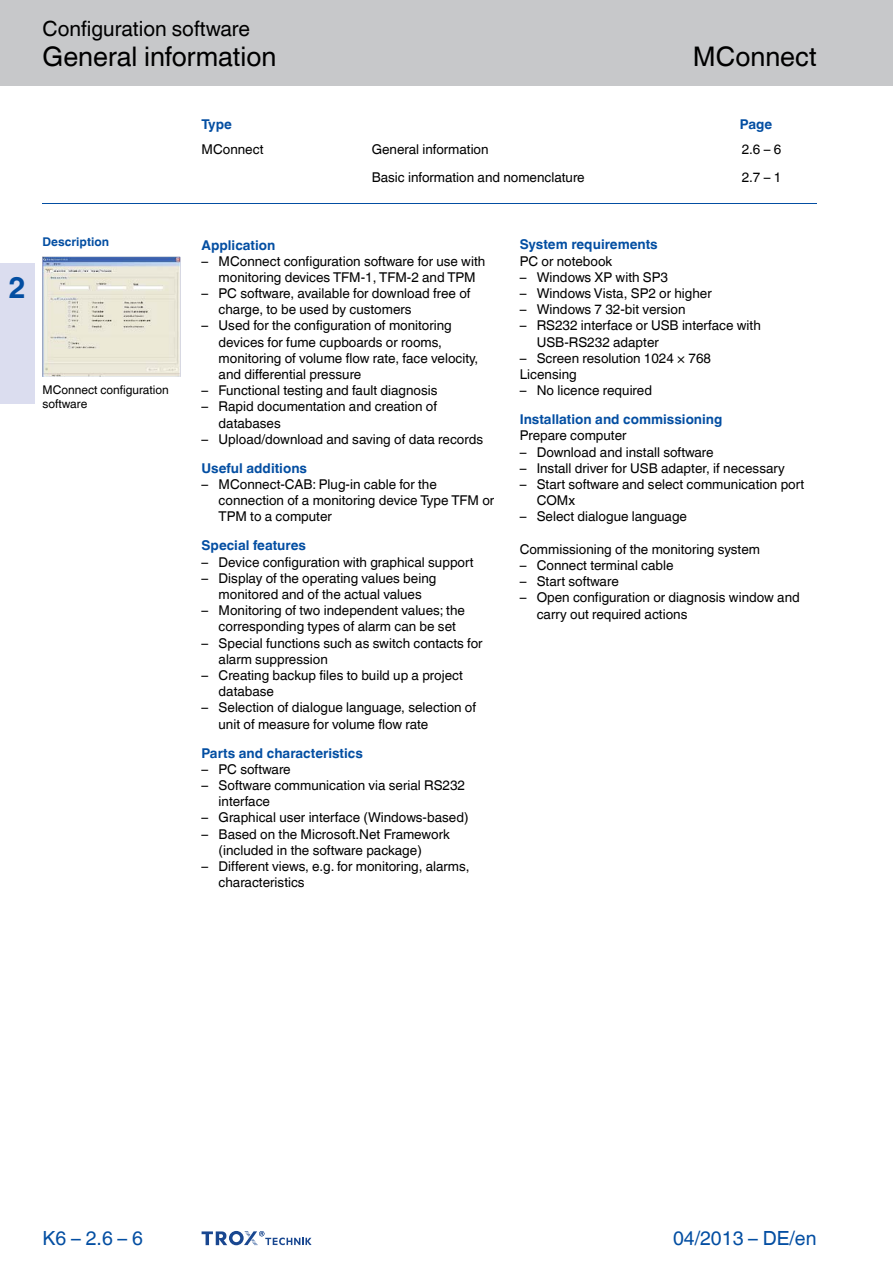
<style>
.page{position:relative;width:893px;height:1263px;background:#fff}
.page>*{position:absolute;margin:0;border:0;box-sizing:border-box;transform-origin:0 0}
.t1{font:700 30px "TROX Helvetica";color:#034ea2}
.t2{font:27px "TROX Helvetica";color:#000}
.t3{font:21px "TROX Helvetica";color:#000}
.t4{font:19.5px "TROX Helvetica";color:#034ea2}
.t5{font:13.5px/16.2px "TROX Helvetica";color:#000}
.t6{font:700 13.5px "TROX Helvetica";color:#034ea2}
.t7{font:12px/14.4px "TROX Helvetica";color:#000}
.t8{font:700 12px "TROX Helvetica";color:#034ea2}
</style>
<div class="page">
<div style="left:0;top:0;width:893px;height:85px;background:#c7c8ca"></div>
<div style="left:0;top:264px;width:34px;height:140px;background:#dbddef"></div>
<hr style="left:43px;top:203px;width:773px;height:1px;background:#034ea2">
<svg style="left:202px;top:1231px;width:110px;height:15px"></svg>
<img style="left:43px;top:257px;width:137px;height:120px">
<h3 class="t3" style="left:43px;top:12px;width:209px">Configuration software</h3>
<h2 class="t2" style="left:43px;top:35px;width:235px">General information</h2>
<h2 class="t2" style="left:693px;top:35px;width:125px">MConnect</h2>
<p class="t6" style="left:740px;top:113px;width:34px">Page</p>
<p class="t6" style="left:202px;top:113px;width:32px">Type</p>
<p class="t5" style="left:202px;top:140px;width:63px">MConnect</p>
<p class="t5" style="left:372px;top:140px;width:118px">General information</p>
<p class="t5" style="left:742px;top:140px;width:41px">2.6 – 6</p>
<p class="t5" style="left:372px;top:168px;width:215px">Basic information and nomenclature</p>
<p class="t5" style="left:742px;top:168px;width:41px">2.7 – 1</p>
<h1 class="t1" style="left:8px;top:263px;width:19px">2</h1>
<p class="t8" style="left:43px;top:232px;width:68px">Description</p>
<p class="t7" style="left:43px;top:381px;width:128px">MConnect configuration software</p>
<p class="t6" style="left:202px;top:234px;width:75px">Application</p>
<p class="t5" style="left:202px;top:251px;width:285px;text-align:center">– MConnect configuration software for use with monitoring devices TFM-1, TFM-2 and TPM</p>
<p class="t5" style="left:219px;top:284px;width:254px;text-indent:-17px">– PC software, available for download free of charge, to be used by customers</p>
<p class="t5" style="left:219px;top:316px;width:261px;text-indent:-17px">– Used for the configuration of monitoring devices for fume cupboards or rooms, monitoring of volume flow rate, face velocity, and differential pressure</p>
<p class="t5" style="left:202px;top:381px;width:237px">– Functional testing and fault diagnosis</p>
<p class="t5" style="left:219px;top:397px;width:220px;text-indent:-17px">– Rapid documentation and creation of databases</p>
<p class="t5" style="left:202px;top:430px;width:283px">– Upload/download and saving of data records</p>
<p class="t6" style="left:202px;top:457px;width:107px">Useful additions</p>
<p class="t5" style="left:219px;top:475px;width:277px;text-indent:-17px">– MConnect-CAB: Plug-in cable for the connection of a monitoring device Type TFM or<br>TPM to a computer</p>
<p class="t6" style="left:202px;top:535px;width:106px">Special features</p>
<p class="t5" style="left:202px;top:552px;width:273px">– Device configuration with graphical support</p>
<p class="t5" style="left:202px;top:569px;width:236px;text-align:center">– Display of the operating values being monitored and of the actual values</p>
<p class="t5" style="left:202px;top:601px;width:265px;text-align:center">– Monitoring of two independent values; the corresponding types of alarm can be set</p>
<p class="t5" style="left:219px;top:633px;width:265px;text-indent:-17px">– Special functions such as switch contacts for alarm suppression</p>
<p class="t5" style="left:219px;top:666px;width:246px;text-indent:-17px">– Creating backup files to build up a project database</p>
<p class="t5" style="left:219px;top:698px;width:259px;text-indent:-17px">– Selection of dialogue language, selection of unit of measure for volume flow rate</p>
<p class="t6" style="left:202px;top:742px;width:163px">Parts and characteristics</p>
<p class="t5" style="left:202px;top:760px;width:91px">– PC software</p>
<p class="t5" style="left:219px;top:776px;width:248px;text-indent:-17px">– Software communication via serial RS232 interface</p>
<p class="t5" style="left:202px;top:808px;width:268px">– Graphical user interface (Windows-based)</p>
<p class="t5" style="left:219px;top:824px;width:233px;text-indent:-17px">– Based on the Microsoft.Net Framework (included in the software package)</p>
<p class="t5" style="left:219px;top:857px;width:252px;text-indent:-17px">– Different views, e.g. for monitoring, alarms, characteristics</p>
<p class="t6" style="left:520px;top:234px;width:140px">System requirements</p>
<p class="t5" style="left:520px;top:251px;width:94px">PC or notebook</p>
<p class="t5" style="left:520px;top:268px;width:150px">– Windows XP with SP3</p>
<p class="t5" style="left:520px;top:284px;width:194px">– Windows Vista, SP2 or higher</p>
<p class="t5" style="left:520px;top:300px;width:167px">– Windows 7 32-bit version</p>
<p class="t5" style="left:537px;top:316px;width:226px;text-indent:-17px">– RS232 interface or USB interface with<br>USB- RS232 adapter</p>
<p class="t5" style="left:520px;top:349px;width:193px">– Screen resolution 1024 × 768<br>Licensing</p>
<p class="t5" style="left:520px;top:381px;width:134px">– No licence required</p>
<p class="t6" style="left:520px;top:408px;width:204px">Installation and commissioning</p>
<p class="t5" style="left:520px;top:426px;width:108px">Prepare computer</p>
<p class="t5" style="left:520px;top:442px;width:196px">– Download and install software</p>
<p class="t5" style="left:520px;top:459px;width:267px">– Install driver for USB adapter, if necessary</p>
<p class="t5" style="left:537px;top:475px;width:269px;text-indent:-17px">– Start software and select communication port<br>COMx</p>
<p class="t5" style="left:520px;top:507px;width:169px">– Select dialogue language</p>
<p class="t5" style="left:520px;top:540px;width:242px">Commissioning of the monitoring system</p>
<p class="t5" style="left:520px;top:556px;width:155px">– Connect terminal cable</p>
<p class="t5" style="left:520px;top:572px;width:101px">– Start software</p>
<p class="t5" style="left:537px;top:588px;width:265px;text-indent:-17px">– Open configuration or diagnosis window and carry out required actions</p>
<h3 class="t4" style="left:43px;top:1222px;width:102px">K6 – 2.6 – 6</h3>
<h3 class="t4" style="left:673px;top:1222px;width:145px">04/2013 – DE/en</h3>
</div>
